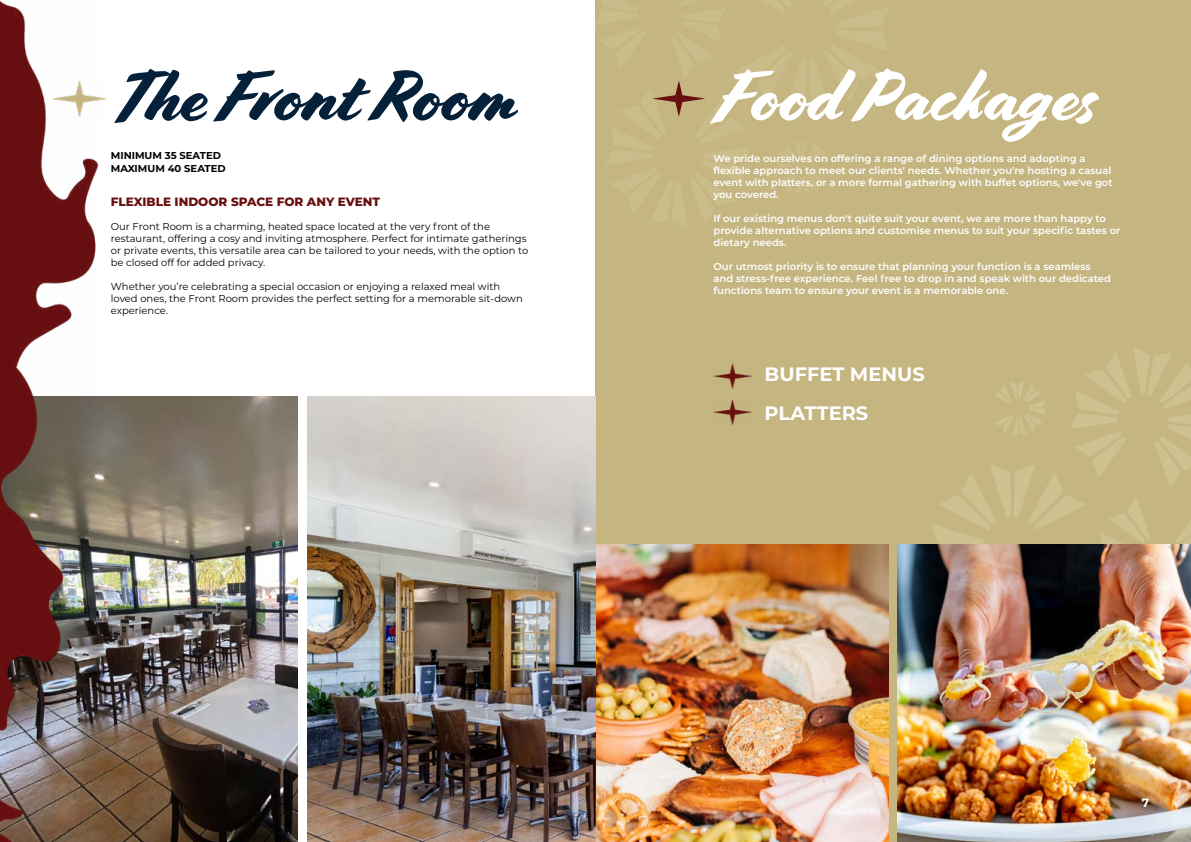
<style>
.page{position:relative;width:1191px;height:842px;background:#fff}
.page>*{position:absolute;margin:0;border:0;box-sizing:border-box;transform-origin:0 0}
.t1{font:72px "Cortado";letter-spacing:-.005em;color:#fff}
.t2{font:72px "Cortado";color:#05213a}
.t3{font:700 19.4px/38.8px "Montserrat";color:#fff}
.t4{font:800 12px "Montserrat";color:#670f0f}
.t5{font:700 12px "Montserrat";color:#fff}
.t6{font:600 10px/12px "Montserrat";color:#fff}
.t7{font:10px/12px "Montserrat";color:#000}
.t8{font:700 10px/12.5px "Montserrat";color:#000}
</style>
<div class="page">
<div style="left:595px;top:0;width:596px;height:842px;background:#c4b581"></div>
<img style="left:932px;top:348px;width:259px;height:196px">
<img style="left:595px;top:544px;width:294px;height:298px">
<img style="left:898px;top:544px;width:293px;height:298px">
<img style="left:308px;top:396px;width:287px;height:446px">
<img style="left:98px;top:396px;width:200px;height:446px">
<img style="left:0;top:1px;width:98px;height:841px">
<img style="left:53px;top:80px;width:53px;height:37px">
<svg style="left:653px;top:81px;width:52px;height:36px"></svg>
<img style="left:713px;top:399px;width:38px;height:26px">
<img style="left:713px;top:363px;width:38px;height:26px">
<h1 class="t2" style="left:111px;top:54px;width:409px">The Front Room</h1>
<p class="t8" style="left:111px;top:149px;width:116px">MINIMUM 35 SEATED<br>MAXIMUM 40 SEATED</p>
<p class="t4" style="left:111px;top:193px;width:271px">FLEXIBLE INDOOR SPACE FOR ANY EVENT</p>
<p class="t7" style="left:111px;top:220px;width:419px">Our Front Room is a charming, heated space located at the very front of the restaurant, offering a cosy and inviting atmosphere. Perfect for intimate gatherings or private events, this versatile area can be tailored to your needs, with the option to be closed off for added privacy.</p>
<p class="t7" style="left:111px;top:280px;width:413px">Whether you’re celebrating a special occasion or enjoying a relaxed meal with loved ones, the Front Room provides the perfect setting for a memorable sit-down experience.</p>
<h1 class="t1" style="left:717px;top:54px;width:380px">Food Packages</h1>
<p class="t6" style="left:713px;top:152px;width:401px">We pride ourselves on offering a range of dining options and adopting a flexible approach to meet our clients' needs. Whether you're hosting a casual event with platters, or a more formal gathering with buffet options, we've got you covered.</p>
<p class="t6" style="left:713px;top:212px;width:408px">If our existing menus don't quite suit your event, we are more than happy to provide alternative options and customise menus to suit your specific tastes or dietary needs.</p>
<p class="t6" style="left:713px;top:260px;width:399px">Our utmost priority is to ensure that planning your function is a seamless and stress-free experience. Feel free to drop in and speak with our dedicated functions team to ensure your event is a memorable one.</p>
<h2 class="t3" style="left:764px;top:354px;width:162px">BUFFET MENUS<br>PLATTERS</h2>
<p class="t5" style="left:1141px;top:794px;width:9px">7</p>
</div>
